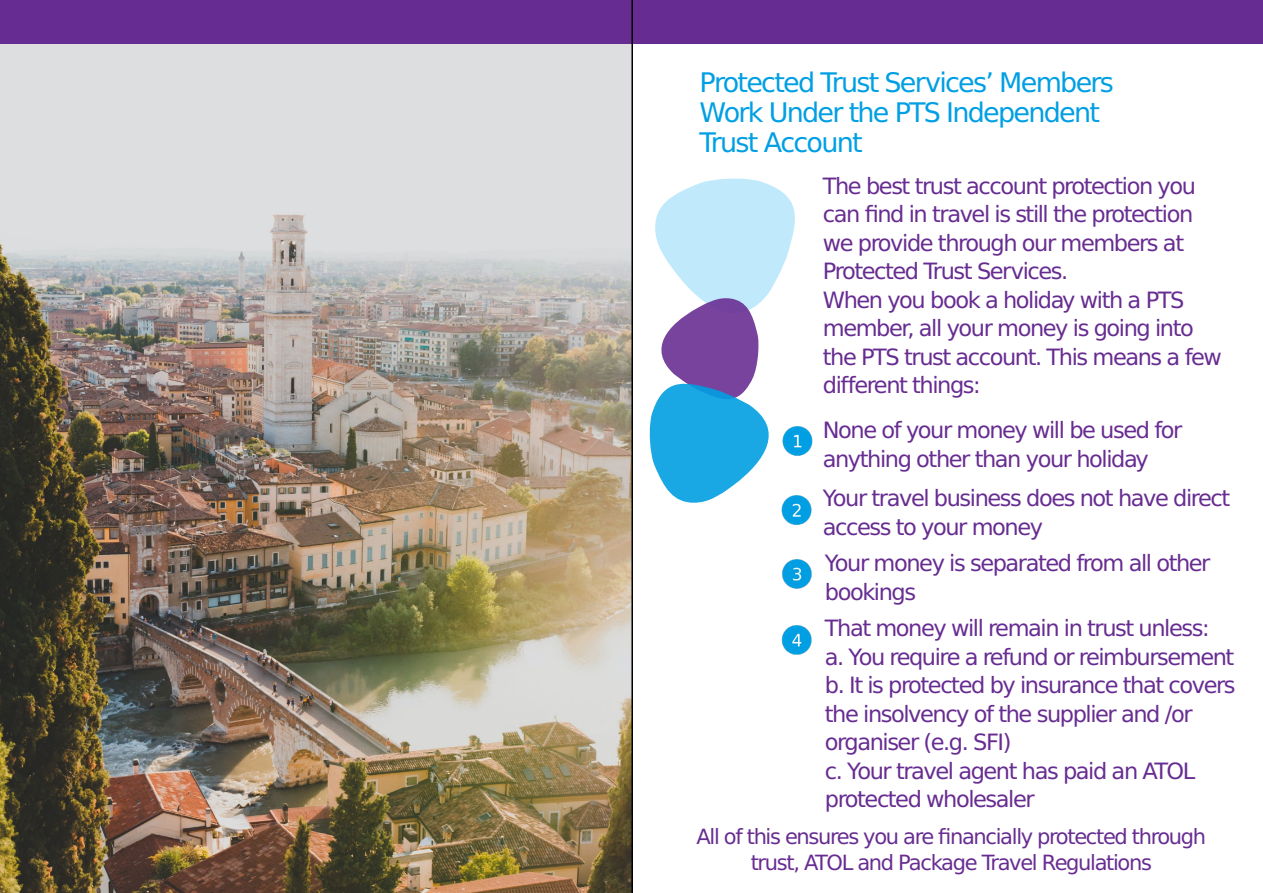
<style>
.page{position:relative;width:1263px;height:893px;background:#fff}
.page>*{position:absolute;margin:0;border:0;box-sizing:border-box;transform-origin:0 0}
.t1{font:27px/30px "Verana Sans";letter-spacing:-.065em;color:#009fe3}
.t2{font:22.5px/28.5px "Verana Sans";letter-spacing:-.065em;color:#672c91}
.t3{font:21px/25.5px "Verana Sans";letter-spacing:-.065em;color:#672c91;text-align:center}
</style>
<div class="page">
<img style="left:0;top:44px;width:631px;height:849px">
<svg style="left:649px;top:178px;width:146px;height:325px"></svg>
<div style="left:0;top:0;width:1263px;height:44px;background:#672c91"></div>
<hr style="left:631px;top:0;width:2px;height:893px;background:#000">
<img style="left:775px;top:426px;width:38px;height:38px">
<img style="left:781px;top:625px;width:31px;height:30px">
<img style="left:782px;top:559px;width:30px;height:30px">
<img style="left:775px;top:495px;width:37px;height:30px">
<p class="t1" style="left:699px;top:67px;width:416px">Protected Trust Services’ Members<br>Work Under the PTS Independent<br>Trust Account</p>
<p class="t2" style="left:823px;top:172px;width:401px">The best trust account protection you can find in travel is still the protection we provide through our members at<br>Protected Trust Services.<br>When you book a holiday with a PTS member, all your money is going into the PTS trust account. This means a few different things:</p>
<p class="t2" style="left:823px;top:416px;width:361px">None of your money will be used for anything other than your holiday</p>
<p class="t2" style="left:823px;top:484px;width:409px">Your travel business does not have direct access to your money</p>
<p class="t2" style="left:825px;top:549px;width:387px">Your money is separated from all other bookings</p>
<p class="t2" style="left:825px;top:614px;width:412px">That money will remain in trust unless:<br>a. You require a refund or reimbursement b. It is protected by insurance that covers the insolvency of the supplier and /or organiser (e.g. SFI)<br>c. Your travel agent has paid an ATOL protected wholesaler</p>
<p class="t3" style="left:696px;top:824px;width:511px">All of this ensures you are financially protected through trust, ATOL and Package Travel Regulations</p>
</div>
